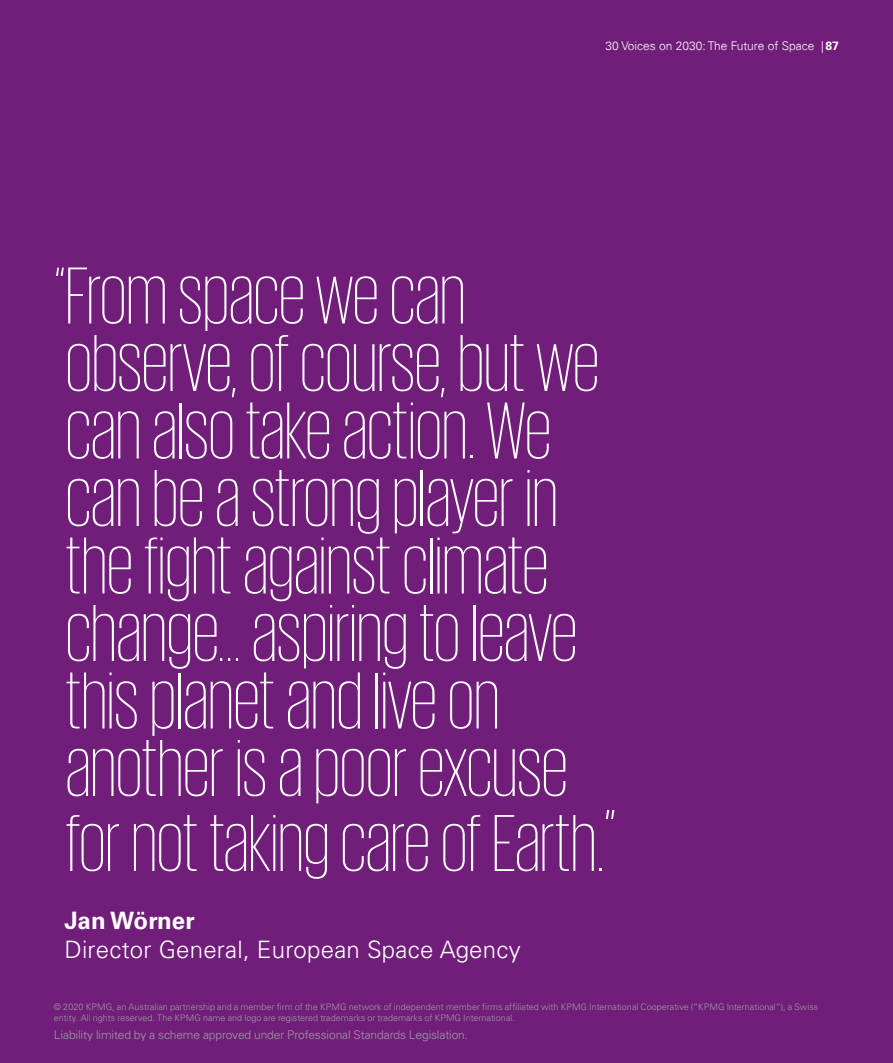
<style>
.page{position:relative;width:893px;height:1063px;background:#711e7a}
.page>*{position:absolute;margin:0;border:0;box-sizing:border-box;transform-origin:0 0}
.t1{font:200 82.5px/67.5px "KPMG";color:#fff}
.t2{font:300 24px "Univers LT Std";letter-spacing:.01em;color:#fff}
.t3{font:700 24px "Univers LT Std";letter-spacing:.01em;color:#fff}
.t4{font:300 12px "Univers LT Std";letter-spacing:-.01em;color:#9c9c9d}
.t5{font:300 12px "Univers 45";color:#fff}
.t6{font:300 9px/10.8px "Univers LT Std";color:#9c9c9d}
.s1{font-family:"Univers LT Std";font-weight:700}
.s2{font-size:90px}
</style>
<div class="page">
<h3 class="t5" style="left:606px;top:39px;width:235px">30 Voices on 2030: The Future of Space | <span class="s1">87</span></h3>
<h1 class="t1" style="left:54px;top:260px;width:547px">“From space we can observe, of course, but we can also take action. We can be a strong player in the fight against climate change… aspiring to leave this planet and live on another is a poor excuse</h1>
<h1 class="t1" style="left:66px;top:808px;width:552px">for not taking care of Earth.<span class="s2">”</span></h1>
<h2 class="t3" style="left:64px;top:907px;width:132px">Jan Wörner</h2>
<h2 class="t2" style="left:64px;top:935px;width:458px">Director General, European Space Agency</h2>
<p class="t6" style="left:54px;top:1001px;width:766px">© 2020 KPMG, an Australian partnership and a member firm of the KPMG network of independent member firms affiliated with KPMG International Cooperative (“KPMG International”), a Swiss entity. All rights reserved. The KPMG name and logo are registered trademarks or trademarks of KPMG International.</p>
<h3 class="t4" style="left:54px;top:1028px;width:416px">Liability limited by a scheme approved under Professional Standards Legislation.</h3>
</div>
